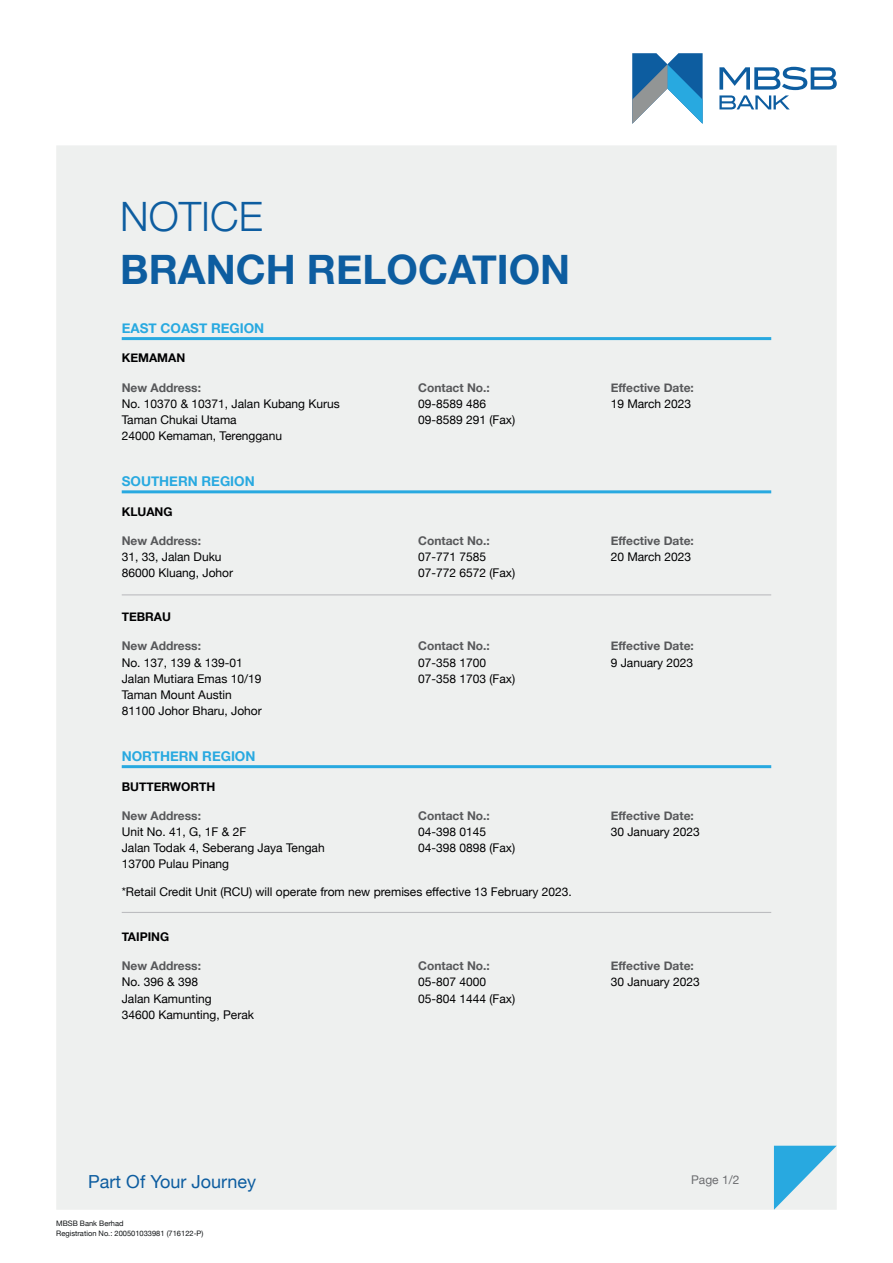
<style>
.page{position:relative;width:893px;height:1263px;background:#fff}
.page>*{position:absolute;margin:0;border:0;box-sizing:border-box;transform-origin:0 0}
.t1{font:700 40.5px "Helvetica Neue";color:#0d5da0}
.t2{font:300 40.5px "Helvetica Neue";color:#0d5da0}
.t3{font:18px "Helvetica Neue";color:#0d5da0}
.t4{font:700 13.5px "Helvetica Neue";color:#28a9e0}
.t5{font:12px/16.2px "Helvetica Neue";color:#000001}
.t6{font:700 12px "Helvetica Neue";color:#57585a}
.t7{font:700 12px "Helvetica Neue";color:#000001}
.t8{font:12px "Helvetica Neue";color:#6c6d70}
.t9{font:7.5px/10.5px "Helvetica Neue";color:#111416}
</style>
<div class="page">
<svg style="left:719px;top:67px;width:118px;height:42px"></svg>
<svg style="left:632px;top:53px;width:71px;height:71px"></svg>
<div style="left:56px;top:145px;width:781px;height:1065px;background:#eef0ef"></div>
<svg style="left:774px;top:1146px;width:63px;height:64px;background:#8ccde7"></svg>
<hr style="left:122px;top:490px;width:649px;height:3px;background:#28a9e0">
<hr style="left:122px;top:765px;width:649px;height:3px;background:#28a9e0">
<hr style="left:122px;top:912px;width:649px;height:1px;background:#bcbdc0">
<hr style="left:122px;top:594px;width:649px;height:1px;background:#bcbdc0">
<hr style="left:122px;top:337px;width:649px;height:3px;background:#28a9e0">
<h1 class="t2" style="left:120px;top:184px;width:144px">NOTICE</h1>
<h1 class="t1" style="left:120px;top:238px;width:452px">BRANCH RELOCATION</h1>
<p class="t4" style="left:122px;top:317px;width:144px">EAST COAST REGION</p>
<p class="t7" style="left:122px;top:349px;width:65px">KEMAMAN</p>
<p class="t6" style="left:122px;top:378px;width:81px">New Address:</p>
<p class="t5" style="left:122px;top:396px;width:220px">No. 10370 &amp; 10371, Jalan Kubang Kurus<br>Taman Chukai Utama<br>24000 Kemaman, Terengganu</p>
<p class="t4" style="left:122px;top:470px;width:135px">SOUTHERN REGION</p>
<p class="t7" style="left:122px;top:502px;width:52px">KLUANG</p>
<p class="t6" style="left:122px;top:531px;width:81px">New Address:</p>
<p class="t5" style="left:122px;top:549px;width:113px">31, 33, Jalan Duku<br>86000 Kluang, Johor</p>
<p class="t7" style="left:122px;top:607px;width:51px">TEBRAU</p>
<p class="t6" style="left:122px;top:637px;width:81px">New Address:</p>
<p class="t5" style="left:122px;top:655px;width:142px">No. 137, 139 &amp; 139-01<br>Jalan Mutiara Emas 10/19<br>Taman Mount Austin<br>81100 Johor Bharu, Johor</p>
<p class="t4" style="left:122px;top:745px;width:135px">NORTHERN REGION</p>
<p class="t7" style="left:122px;top:777px;width:95px">BUTTERWORTH</p>
<p class="t6" style="left:122px;top:806px;width:81px">New Address:</p>
<p class="t5" style="left:122px;top:824px;width:204px">Unit No. 41, G, 1F &amp; 2F<br>Jalan Todak 4, Seberang Jaya Tengah<br>13700 Pulau Pinang</p>
<p class="t6" style="left:418px;top:378px;width:73px">Contact No.:</p>
<p class="t5" style="left:418px;top:396px;width:99px">09-8589 486<br>09-8589 291 (Fax)</p>
<p class="t6" style="left:418px;top:531px;width:73px">Contact No.:</p>
<p class="t5" style="left:418px;top:549px;width:99px">07-771 7585<br>07-772 6572 (Fax)</p>
<p class="t6" style="left:418px;top:637px;width:73px">Contact No.:</p>
<p class="t5" style="left:418px;top:655px;width:99px">07-358 1700<br>07-358 1703 (Fax)</p>
<p class="t6" style="left:418px;top:806px;width:73px">Contact No.:</p>
<p class="t5" style="left:418px;top:824px;width:99px">04-398 0145<br>04-398 0898 (Fax)</p>
<p class="t5" style="left:122px;top:885px;width:452px">*Retail Credit Unit (RCU) will operate from new premises effective 13 February 2023.</p>
<p class="t7" style="left:122px;top:927px;width:49px">TAIPING</p>
<p class="t6" style="left:122px;top:956px;width:81px">New Address:</p>
<p class="t5" style="left:122px;top:975px;width:134px">No. 396 &amp; 398<br>Jalan Kamunting<br>34600 Kamunting, Perak</p>
<p class="t6" style="left:418px;top:956px;width:73px">Contact No.:</p>
<p class="t5" style="left:418px;top:975px;width:99px">05-807 4000<br>05-804 1444 (Fax)</p>
<p class="t6" style="left:611px;top:378px;width:85px">Effective Date:</p>
<p class="t5" style="left:611px;top:396px;width:82px">19 March 2023</p>
<p class="t6" style="left:611px;top:531px;width:85px">Effective Date:</p>
<p class="t5" style="left:611px;top:549px;width:82px">20 March 2023</p>
<p class="t6" style="left:611px;top:637px;width:85px">Effective Date:</p>
<p class="t5" style="left:611px;top:655px;width:84px">9 January 2023</p>
<p class="t6" style="left:611px;top:806px;width:85px">Effective Date:</p>
<p class="t5" style="left:611px;top:824px;width:91px">30 January 2023</p>
<p class="t6" style="left:611px;top:956px;width:85px">Effective Date:</p>
<p class="t5" style="left:611px;top:975px;width:91px">30 January 2023</p>
<h2 class="t3" style="left:88px;top:1168px;width:169px">Part Of Your Journey</h2>
<p class="t8" style="left:691px;top:1171px;width:50px">Page 1/2</p>
<p class="t9" style="left:56px;top:1218px;width:149px">MBSB Bank Berhad<br>Registration No.: 200501033981 (716122-P)</p>
</div>
